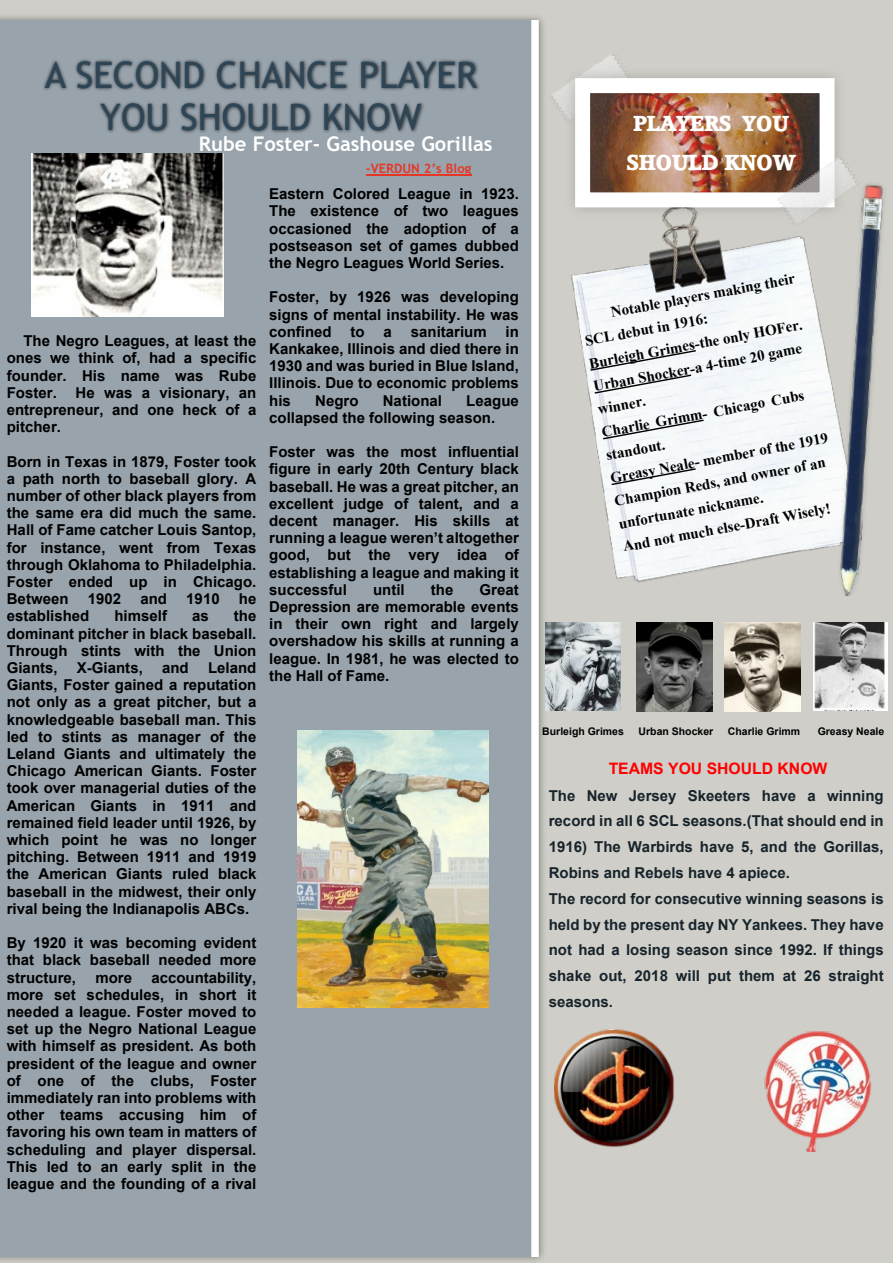
<style>
.page{position:relative;width:893px;height:1263px;background:#cfcec8}
.page>*{position:absolute;margin:0;border:0;box-sizing:border-box;transform-origin:0 0}
.t1{font:36.45px/42.3px "Trebuchet MS";color:#2e4556;text-align:center}
.t2{font:21px/39.9px "Accord Heavy SF Bold";color:#fff;text-align:center}
.t3{font:700 20.25px "Trebuchet MS";color:#fff}
.t4{font:700 15.75px "Arial";color:#f00}
.t5{font:700 15px/17.2px "Arial";color:#000;text-align:justify}
.t6{font:700 15px/25.8px "Arial";color:#17232b}
.t7{font:700 15px/23.2px "Times New Roman";color:#000}
.t8{font:700 13.05px "Trebuchet MS";color:#e63726}
.t9{font:700 10.5px "Arial";color:#000}
</style>
<div class="page">
<img style="left:571px;top:224px;width:250px;height:359px">
<img style="left:0;top:16px;width:549px;height:1245px">
<div style="left:0;top:21px;width:539px;height:1235px;background:#98a3ac"></div>
<img style="left:38px;top:47px;width:454px;height:111px">
<hr style="left:366px;top:174px;width:105px;height:1px;background:#e63726">
<img style="left:552px;top:55px;width:65px;height:53px">
<img style="left:558px;top:61px;width:280px;height:163px">
<img style="left:591px;top:94px;width:228px;height:97px">
<div style="left:575px;top:78px;width:260px;height:129px;border:15px solid #fff"></div>
<img style="left:777px;top:155px;width:73px;height:72px">
<img style="left:821px;top:173px;width:37px;height:423px">
<img style="left:830px;top:183px;width:54px;height:412px">
<svg style="left:590px;top:350px;width:106px;height:44px;background:#e4e7e9"></svg>
<svg style="left:603px;top:419px;width:101px;height:20px;background:#e1e4e7"></svg>
<svg style="left:611px;top:468px;width:85px;height:17px"></svg>
<img style="left:555px;top:1029px;width:119px;height:118px">
<img style="left:545px;top:622px;width:75px;height:88px">
<img style="left:724px;top:622px;width:76px;height:89px">
<img style="left:636px;top:622px;width:76px;height:89px">
<img style="left:31px;top:154px;width:192px;height:162px">
<img style="left:298px;top:730px;width:191px;height:277px">
<img style="left:764px;top:1032px;width:107px;height:119px">
<img style="left:813px;top:623px;width:75px;height:88px">
<h1 class="t1" style="left:45px;top:57px;width:434px">A SECOND CHANCE PLAYER<br>YOU SHOULD KNOW</h1>
<h3 class="t3" style="left:199px;top:136px;width:295px">Rube Foster- Gashouse Gorillas</h3>
<p class="t8" style="left:366px;top:164px;width:107px">-VERDUN 2’s Blog</p>
<p class="t5" style="left:7px;top:334px;width:251px;text-indent:17px">The Negro Leagues, at least the ones we think of, had a specific founder. His name was Rube Foster. He was a visionary, an entrepreneur, and one heck of a pitcher.</p>
<p class="t5" style="left:7px;top:454px;width:251px">Born in Texas in 1879, Foster took a path north to baseball glory. A number of other black players from the same era did much the same.<br>Hall of Fame catcher Louis Santop, for instance, went from Texas through Oklahoma to Philadelphia.<br>Foster ended up in Chicago.<br>Between</p>
<p class="t5" style="left:88px;top:592px;width:35px">1902</p>
<p class="t5" style="left:140px;top:592px;width:28px">and</p>
<p class="t5" style="left:186px;top:592px;width:35px">1910</p>
<p class="t5" style="left:239px;top:592px;width:19px">he</p>
<p class="t5" style="left:7px;top:609px;width:84px">established</p>
<p class="t5" style="left:114px;top:609px;width:54px">himself</p>
<p class="t5" style="left:192px;top:609px;width:18px">as</p>
<p class="t5" style="left:7px;top:609px;width:251px;text-indent:227px">the dominant pitcher in black baseball.<br>Through stints with the Union Giants,</p>
<p class="t5" style="left:77px;top:660px;width:67px">X-Giants,</p>
<p class="t5" style="left:162px;top:660px;width:28px">and</p>
<p class="t5" style="left:7px;top:660px;width:251px;text-indent:201px">Leland Giants, Foster gained a reputation not only as a great pitcher, but a knowledgeable baseball man. This led to stints as manager of the Leland Giants and ultimately the Chicago American Giants. Foster took over managerial duties of the American Giants in 1911 and remained field leader until 1926, by which point he was no longer pitching. Between 1911 and 1919 the American Giants ruled black baseball in the midwest, their only rival being the Indianapolis ABCs.</p>
<p class="t5" style="left:7px;top:936px;width:251px">By 1920 it was becoming evident that black baseball needed more structure,</p>
<p class="t5" style="left:7px;top:970px;width:251px;text-indent:145px">accountability, more set schedules, in short it needed a league. Foster moved to set up the Negro National League with himself as president. As both president of the league and owner of one of the clubs, Foster immediately ran into problems with other teams accusing him of favoring his own team in matters of scheduling and player dispersal.<br>This led to an early split in the league and the founding of a rival</p>
<p class="t5" style="left:95px;top:970px;width:38px">more</p>
<p class="t5" style="left:269px;top:187px;width:251px">Eastern Colored League in 1923.<br>The existence of two leagues occasioned the adoption of a postseason set of games dubbed the Negro Leagues World Series.</p>
<p class="t5" style="left:269px;top:290px;width:251px">Foster, by 1926 was developing signs of mental instability. He was confined</p>
<p class="t5" style="left:269px;top:324px;width:251px;text-indent:236px">in Kankakee, Illinois and died there in 1930 and was buried in Blue Island, Illinois. Due to economic problems his</p>
<p class="t5" style="left:351px;top:324px;width:16px">to</p>
<p class="t5" style="left:384px;top:324px;width:10px">a</p>
<p class="t5" style="left:411px;top:324px;width:77px">sanitarium</p>
<p class="t5" style="left:315px;top:393px;width:45px">Negro</p>
<p class="t5" style="left:383px;top:393px;width:61px">National</p>
<p class="t5" style="left:269px;top:393px;width:251px;text-indent:197px">League collapsed the following season.</p>
<p class="t5" style="left:269px;top:445px;width:251px">Foster was the most influential figure in early 20th Century black baseball. He was a great pitcher, an excellent judge of talent, and a decent manager. His skills at running a league weren’t altogether good, but the very idea of establishing a league and making it successful</p>
<p class="t5" style="left:269px;top:582px;width:251px;text-indent:210px">Great Depression are memorable events in their own right and largely overshadow his skills at running a league. In 1981, he was elected to the Hall of Fame.</p>
<p class="t5" style="left:373px;top:582px;width:33px">until</p>
<p class="t5" style="left:431px;top:582px;width:24px">the</p>
<h2 class="t2" style="left:627px;top:104px;width:170px">PLAYERS YOU<br>SHOULD KNOW</h2>
<p class="t7" style="left:579px;top:307px;width:224px;text-indent:30px;rotate:-10deg">Notable players making their<br>SCL debut in 1916:<br>Burleigh Grimes-the only HOFer.<br>Urban Shocker-a 4-time 20 game winner.<br>Charlie Grimm- Chicago Cubs standout.<br>Greasy Neale- member of the 1919<br>Champion Reds, and owner of an unfortunate nickname.<br>And not much else-Draft Wisely!</p>
<p class="t9" style="left:542px;top:728px;width:83px">Burleigh Grimes</p>
<p class="t9" style="left:639px;top:728px;width:76px">Urban Shocker</p>
<p class="t9" style="left:728px;top:728px;width:74px">Charlie Grimm</p>
<p class="t9" style="left:818px;top:728px;width:68px">Greasy Neale</p>
<p class="t4" style="left:609px;top:763px;width:220px">TEAMS YOU SHOULD KNOW</p>
<p class="t6" style="left:549px;top:784px;width:336px">The New Jersey Skeeters have a winning record in all 6 SCL seasons.(That should end in 1916) The Warbirds have 5, and the Gorillas, Robins and Rebels have 4 apiece.<br>The record for consecutive winning seasons is held by the present day NY Yankees. They have not had a losing season since 1992. If things shake out, 2018 will put them at 26 straight seasons.</p>
</div>
